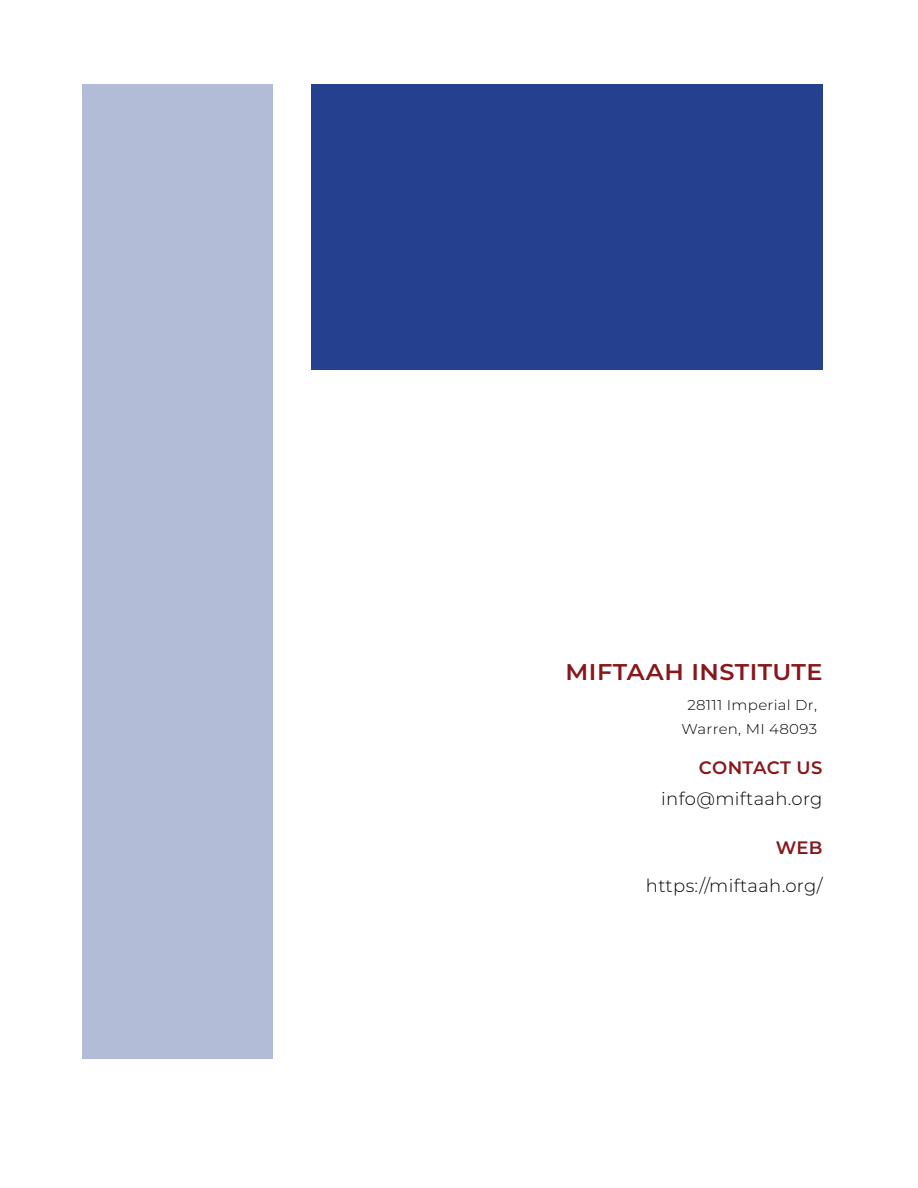
<style>
.page{position:relative;width:918px;height:1188px;background:#fff}
.page>*{position:absolute;margin:0;border:0;box-sizing:border-box;transform-origin:0 0}
.t1{font:600 22.8px "Montserrat";letter-spacing:.02em;color:#87171a;scale:1.05 1}
.t2{font:300 18px "Montserrat";letter-spacing:.02em;color:#000101}
.t3{font:600 18px "Montserrat";letter-spacing:.01em;color:#87171a}
.t4{font:300 14.25px/24px "Montserrat";letter-spacing:.02em;color:#000101;text-align:center;scale:1.05 1}
</style>
<div class="page">
<div style="left:311px;top:84px;width:512px;height:285px;background:#25408f"></div>
<div style="left:82px;top:84px;width:191px;height:974px;background:#b2bcd7"></div>
<p class="t1" style="left:565px;top:656px;width:246px">MIFTAAH INSTITUTE</p>
<p class="t4" style="left:682px;top:692px;width:131px">28111 Imperial Dr,<br>Warren, MI 48093</p>
<p class="t3" style="left:699px;top:755px;width:125px">CONTACT US</p>
<p class="t2" style="left:661px;top:786px;width:163px">info@miftaah.org</p>
<p class="t3" style="left:776px;top:835px;width:48px">WEB</p>
<p class="t2" style="left:646px;top:873px;width:178px">https://miftaah.org/</p>
</div>
